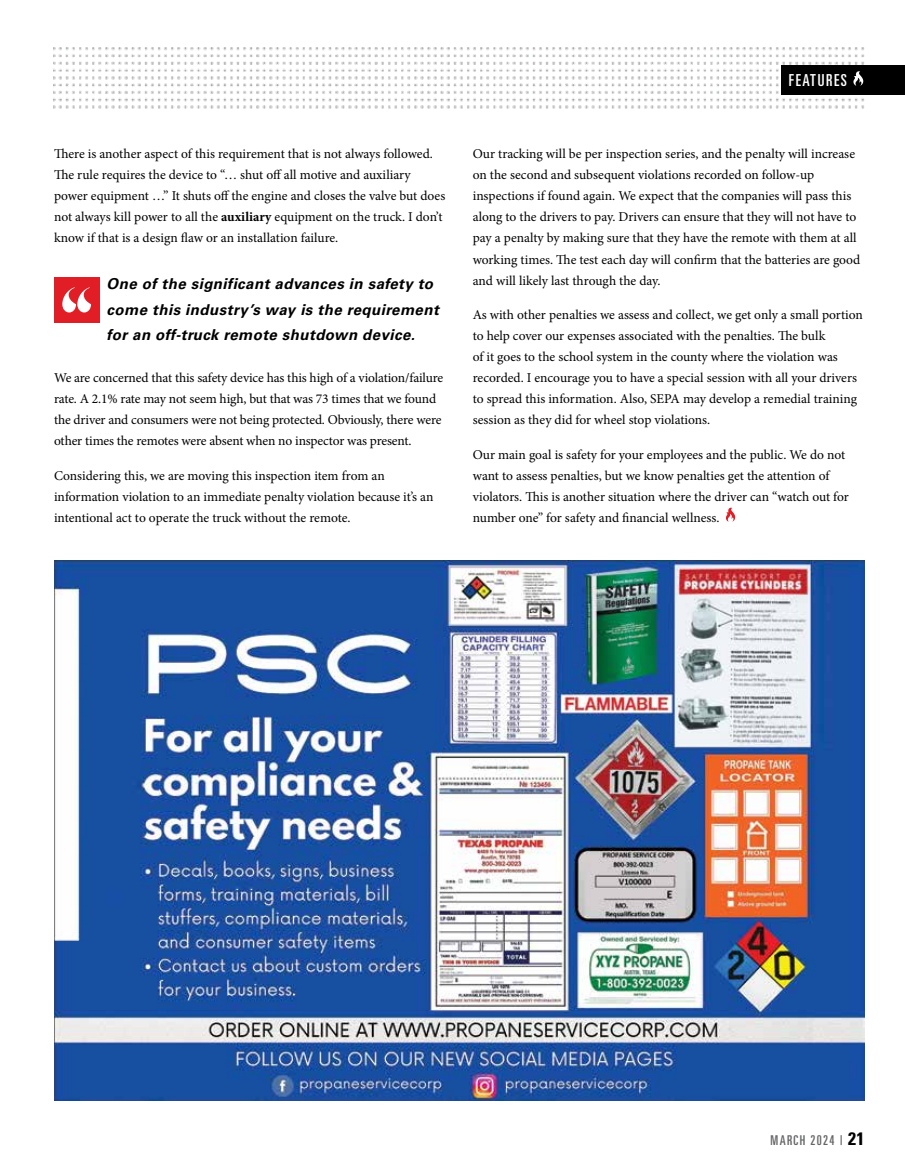
<style>
.page{position:relative;width:905px;height:1175px;background:#fff}
.page>*{position:absolute;margin:0;border:0;box-sizing:border-box;transform-origin:0 0}
.t1{font:72.15px "Lust";color:#fff;scale:.95 1}
.t2{font:ultra-condensed 16.5px "Univers LT Std";letter-spacing:.1em;color:#fff}
.t3{font:italic 700 15px/25.2px "Univers LT Std";letter-spacing:.03em;color:#000}
.t4{font:13.5px/21px "Minion Pro";letter-spacing:-.005em;color:#000}
.t5{font:ultra-condensed 13.5px "Univers LT Std";letter-spacing:.1em;color:#636466}
.s1{font-weight:700}
.s2{font-weight:700;font-stretch:condensed;font-size:18px;color:#000}
</style>
<div class="page">
<img style="left:53px;top:47px;width:812px;height:62px">
<div style="left:781px;top:65px;width:123px;height:29px;background:#000"></div>
<svg style="left:853px;top:71px;width:10px;height:15px"></svg>
<svg style="left:725px;top:507px;width:10px;height:14px"></svg>
<div style="left:54px;top:277px;width:46px;height:46px;background:#e11e25"></div>
<img style="left:54px;top:560px;width:810px;height:540px">
<p class="t4" style="left:54px;top:144px;width:393px">There is another aspect of this requirement that is not always followed.<br>The rule requires the device to “… shut off all motive and auxiliary power equipment …” It shuts off the engine and closes the valve but does not always kill power to all the <span class="s1">auxiliary</span> equipment on the truck. I don’t know if that is a design flaw or an installation failure.</p>
<h1 class="t1" style="left:60px;top:274px;width:38px">“</h1>
<p class="t3" style="left:107px;top:272px;width:334px">One of the significant advances in safety to come this industry’s way is the requirement for an off-truck remote shutdown device.</p>
<p class="t4" style="left:54px;top:367px;width:390px">We are concerned that this safety device has this high of a violation/failure rate. A 2.1% rate may not seem high, but that was 73 times that we found the driver and consumers were not being protected. Obviously, there were other times the remotes were absent when no inspector was present.</p>
<p class="t4" style="left:54px;top:465px;width:381px">Considering this, we are moving this inspection item from an information violation to an immediate penalty violation because it’s an intentional act to operate the truck without the remote.</p>
<p class="t2" style="left:788px;top:70px;width:60px">FEATURES</p>
<p class="t4" style="left:472px;top:144px;width:389px">Our tracking will be per inspection series, and the penalty will increase on the second and subsequent violations recorded on follow-up inspections if found again. We expect that the companies will pass this along to the drivers to pay. Drivers can ensure that they will not have to pay a penalty by making sure that they have the remote with them at all working times. The test each day will confirm that the batteries are good and will likely last through the day.</p>
<p class="t4" style="left:472px;top:304px;width:392px">As with other penalties we assess and collect, we get only a small portion to help cover our expenses associated with the penalties. The bulk<br>of it goes to the school system in the county where the violation was recorded. I encourage you to have a special session with all your drivers to spread this information. Also, SEPA may develop a remedial training session as they did for wheel stop violations.</p>
<p class="t4" style="left:472px;top:444px;width:377px">Our main goal is safety for your employees and the public. We do not want to assess penalties, but we know penalties get the attention of violators. This is another situation where the driver can “watch out for number one” for safety and financial wellness.</p>
<p class="t5" style="left:770px;top:1133px;width:95px">MARCH 2024 | <span class="s2">21</span></p>
</div>
